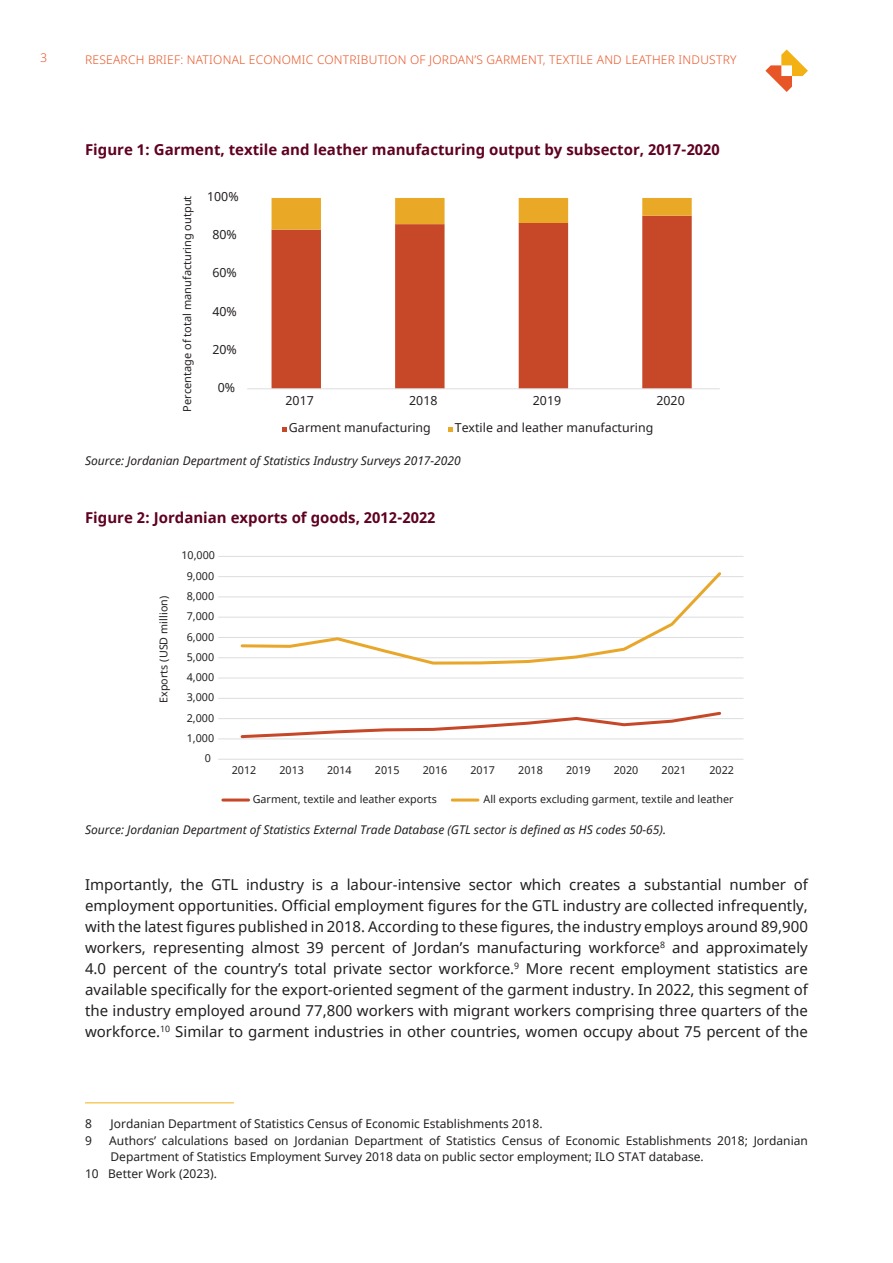
<style>
.page{position:relative;width:893px;height:1263px;background:#fff}
.page>*{position:absolute;margin:0;border:0;box-sizing:border-box;transform-origin:0 0}
.t1{font:15px/21px "Noto Sans";color:#231f20;text-align:justify}
.t2{font:700 15px "Noto Sans";color:#5f0020}
.t3{font:12.3px "Noto Sans";color:#231f20}
.t4{font:12px "Noto Sans";color:#231f20}
.t5{font:italic 12px "Noto Sans";color:#231f20}
.t6{font:300 12px "Noto Sans";letter-spacing:.02em;color:#e85627}
.t7{font:10.95px "Noto Sans";color:#231f20}
.t8{font:10.8px "Noto Sans";color:#231f20}
</style>
<div class="page">
<svg style="left:765px;top:49px;width:43px;height:43px"></svg>
<hr style="left:85px;top:1102px;width:149px;height:1px;background:#f3b113">
<svg style="left:272px;top:230px;width:420px;height:158px"></svg>
<svg style="left:272px;top:198px;width:420px;height:32px"></svg>
<hr style="left:247px;top:388px;width:473px;height:1px;background:#dcdddf">
<svg style="left:282px;top:427px;width:5px;height:5px"></svg>
<svg style="left:448px;top:427px;width:5px;height:5px"></svg>
<hr style="left:218px;top:738px;width:525px;height:1px;background:#dcdddf">
<hr style="left:218px;top:718px;width:525px;height:1px;background:#dcdddf">
<hr style="left:218px;top:698px;width:525px;height:1px;background:#dcdddf">
<hr style="left:218px;top:677px;width:525px;height:1px;background:#dcdddf">
<hr style="left:218px;top:657px;width:525px;height:1px;background:#dcdddf">
<hr style="left:218px;top:637px;width:525px;height:1px;background:#dcdddf">
<hr style="left:218px;top:617px;width:525px;height:1px;background:#dcdddf">
<hr style="left:218px;top:596px;width:525px;height:1px;background:#dcdddf">
<hr style="left:218px;top:576px;width:525px;height:1px;background:#dcdddf">
<hr style="left:218px;top:556px;width:525px;height:1px;background:#dcdddf">
<hr style="left:218px;top:759px;width:525px;height:1px;background:#dcdddf">
<svg style="left:239px;top:711px;width:484px;height:29px"></svg>
<svg style="left:239px;top:572px;width:485px;height:93px"></svg>
<hr style="left:223px;top:798px;width:26px;height:3px;background:#c64828">
<hr style="left:452px;top:798px;width:26px;height:3px;background:#e8a72a">
<p class="t6" style="left:40px;top:50px;width:8px">3</p>
<p class="t6" style="left:85px;top:55px;width:653px">RESEARCH BRIEF: NATIONAL ECONOMIC CONTRIBUTION OF JORDAN’S GARMENT, TEXTILE AND LEATHER INDUSTRY</p>
<p class="t2" style="left:85px;top:142px;width:636px">Figure 1: Garment, textile and leather manufacturing output by subsector, 2017-2020</p>
<p class="t7" style="left:183px;top:411px;width:217px;rotate:-90deg">Percentage of total manufacturing output</p>
<p class="t3" style="left:207px;top:192px;width:33px">100%</p>
<p class="t3" style="left:212px;top:230px;width:26px">80%</p>
<p class="t3" style="left:212px;top:268px;width:26px">60%</p>
<p class="t3" style="left:212px;top:306px;width:26px">40%</p>
<p class="t3" style="left:212px;top:344px;width:26px">20%</p>
<p class="t3" style="left:218px;top:382px;width:19px">0%</p>
<p class="t3" style="left:286px;top:395px;width:30px">2017</p>
<p class="t3" style="left:409px;top:395px;width:30px">2018</p>
<p class="t3" style="left:533px;top:395px;width:30px">2019</p>
<p class="t3" style="left:656px;top:395px;width:30px">2020</p>
<p class="t3" style="left:289px;top:423px;width:143px">Garment manufacturing</p>
<p class="t3" style="left:455px;top:423px;width:200px">Textile and leather manufacturing</p>
<p class="t5" style="left:85px;top:456px;width:377px">Source: Jordanian Department of Statistics Industry Surveys 2017-2020</p>
<p class="t2" style="left:85px;top:511px;width:352px">Figure 2: Jordanian exports of goods, 2012-2022</p>
<p class="t8" style="left:181px;top:551px;width:35px">10,000</p>
<p class="t8" style="left:159px;top:703px;width:108px;rotate:-90deg">Exports (USD million)</p>
<p class="t8" style="left:187px;top:571px;width:29px">9,000</p>
<p class="t8" style="left:187px;top:592px;width:29px">8,000</p>
<p class="t8" style="left:187px;top:612px;width:29px">7,000</p>
<p class="t8" style="left:187px;top:632px;width:29px">6,000</p>
<p class="t8" style="left:187px;top:653px;width:29px">5,000</p>
<p class="t8" style="left:187px;top:673px;width:29px">4,000</p>
<p class="t8" style="left:187px;top:693px;width:29px">3,000</p>
<p class="t8" style="left:187px;top:713px;width:29px">2,000</p>
<p class="t8" style="left:187px;top:734px;width:29px">1,000</p>
<p class="t8" style="left:205px;top:754px;width:8px">0</p>
<p class="t8" style="left:232px;top:765px;width:26px">2012</p>
<p class="t8" style="left:279px;top:765px;width:26px">2013</p>
<p class="t8" style="left:327px;top:765px;width:26px">2014</p>
<p class="t8" style="left:375px;top:765px;width:26px">2015</p>
<p class="t8" style="left:423px;top:765px;width:26px">2016</p>
<p class="t8" style="left:470px;top:765px;width:26px">2017</p>
<p class="t8" style="left:518px;top:765px;width:26px">2018</p>
<p class="t8" style="left:566px;top:765px;width:26px">2019</p>
<p class="t8" style="left:614px;top:765px;width:26px">2020</p>
<p class="t8" style="left:662px;top:765px;width:26px">2021</p>
<p class="t8" style="left:709px;top:765px;width:26px">2022</p>
<p class="t8" style="left:253px;top:795px;width:186px">Garment, textile and leather exports</p>
<p class="t8" style="left:483px;top:795px;width:252px">All exports excluding garment, textile and leather</p>
<p class="t5" style="left:85px;top:821px;width:583px">Source: Jordanian Department of Statistics External Trade Database (GTL sector is defined as HS codes 50-65).</p>
<p class="t1" style="left:85px;top:875px;width:724px">Importantly, the GTL industry is a labour-intensive sector which creates a substantial number of employment opportunities. Official employment figures for the GTL industry are collected infrequently, with the latest figures published in 2018. According to these figures, the industry employs around 89,900 workers, representing almost 39 percent of Jordan’s manufacturing workforce<sup>8</sup> and approximately 4.0 percent of the country’s total private sector workforce.<sup>9</sup> More recent employment statistics are available specifically for the export-oriented segment of the garment industry. In 2022, this segment of the industry employed around 77,800 workers with migrant workers comprising three quarters of the workforce.<sup>10</sup> Similar to garment industries in other countries, women occupy about 75 percent of the</p>
<p class="t4" style="left:85px;top:1119px;width:8px">8</p>
<p class="t4" style="left:111px;top:1119px;width:433px">Jordanian Department of Statistics Census of Economic Establishments 2018.</p>
<p class="t4" style="left:85px;top:1136px;width:8px">9</p>
<p class="t4" style="left:109px;top:1136px;width:700px">Authors’ calculations based on Jordanian Department of Statistics Census of Economic Establishments 2018; Jordanian</p>
<p class="t4" style="left:111px;top:1152px;width:595px">Department of Statistics Employment Survey 2018 data on public sector employment; ILO STAT database.</p>
<p class="t4" style="left:85px;top:1169px;width:133px">10 Better Work (2023).</p>
</div>
